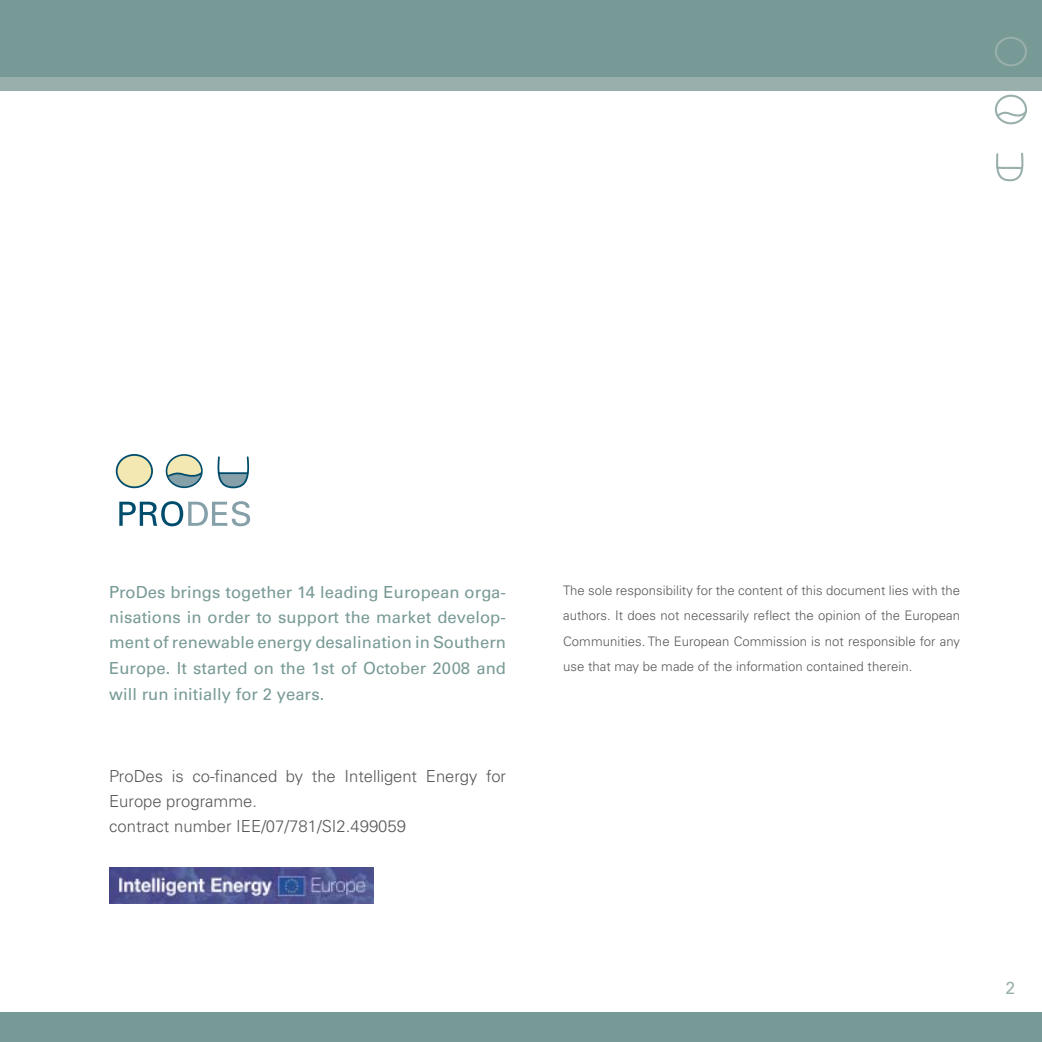
<style>
.page{position:relative;width:1042px;height:1042px;background:#fff}
.page>*{position:absolute;margin:0;border:0;box-sizing:border-box;transform-origin:0 0}
.t1{font:17.5px "Univers LT Std";color:#99afac}
.t2{font:16.62px/25.6px "Univers LT Std";letter-spacing:.005em;color:#789a96;text-align:justify}
.t3{font:300 16.62px/25.4px "Univers LT Std";color:#58585a}
.t4{font:300 13.12px/25.4px "Univers LT Std";letter-spacing:.005em;color:#58585a;text-align:justify}
</style>
<div class="page">
<img style="left:109px;top:868px;width:265px;height:35px">
<div style="left:0;top:1012px;width:1042px;height:30px;background:#789a96"></div>
<div style="left:0;top:63px;width:1042px;height:28px;background:#99afac"></div>
<div style="left:0;top:0;width:1042px;height:76px;background:#789a96"></div>
<div style="left:995px;top:37px;width:32px;height:29px;border:2px solid #99afac;border-radius:50%"></div>
<div style="left:995px;top:95px;width:32px;height:29px;border:2px solid #99afac;border-radius:50%"></div>
<svg style="left:995px;top:110px;width:32px;height:8px"></svg>
<svg style="left:996px;top:152px;width:28px;height:29px"></svg>
<svg style="left:119px;top:501px;width:131px;height:25px"></svg>
<div style="left:167px;top:455px;width:35px;height:32px;background:#f3e8b1;border-radius:50%"></div>
<svg style="left:166px;top:472px;width:37px;height:15px"></svg>
<div style="left:166px;top:454px;width:37px;height:34px;border:2px solid #004c6d;border-radius:50%"></div>
<div style="left:117px;top:455px;width:35px;height:32px;background:#f3e8b1;border-radius:50%"></div>
<div style="left:116px;top:454px;width:37px;height:34px;border:2px solid #004c6d;border-radius:50%"></div>
<svg style="left:217px;top:456px;width:32px;height:33px"></svg>
<p class="t2" style="left:109px;top:579px;width:398px">ProDes brings together 14 leading European orga&shy;nisations in order to support the market develop&shy;ment of renewable energy desalination in Southern Europe. It started on the 1st of October 2008 and will run initially for 2 years.</p>
<p class="t3" style="left:109px;top:763px;width:398px">ProDes is co-financed by the Intelligent Energy for<br>Europe programme.<br>contract number IEE/07/781/SI2.499059</p>
<p class="t4" style="left:563px;top:578px;width:398px">The sole responsibility for the content of this document lies with the authors. It does not necessarily reflect the opinion of the European Communities. The European Commission is not responsible for any use that may be made of the information contained therein.</p>
<h1 class="t1" style="left:1005px;top:977px;width:11px">2</h1>
</div>
